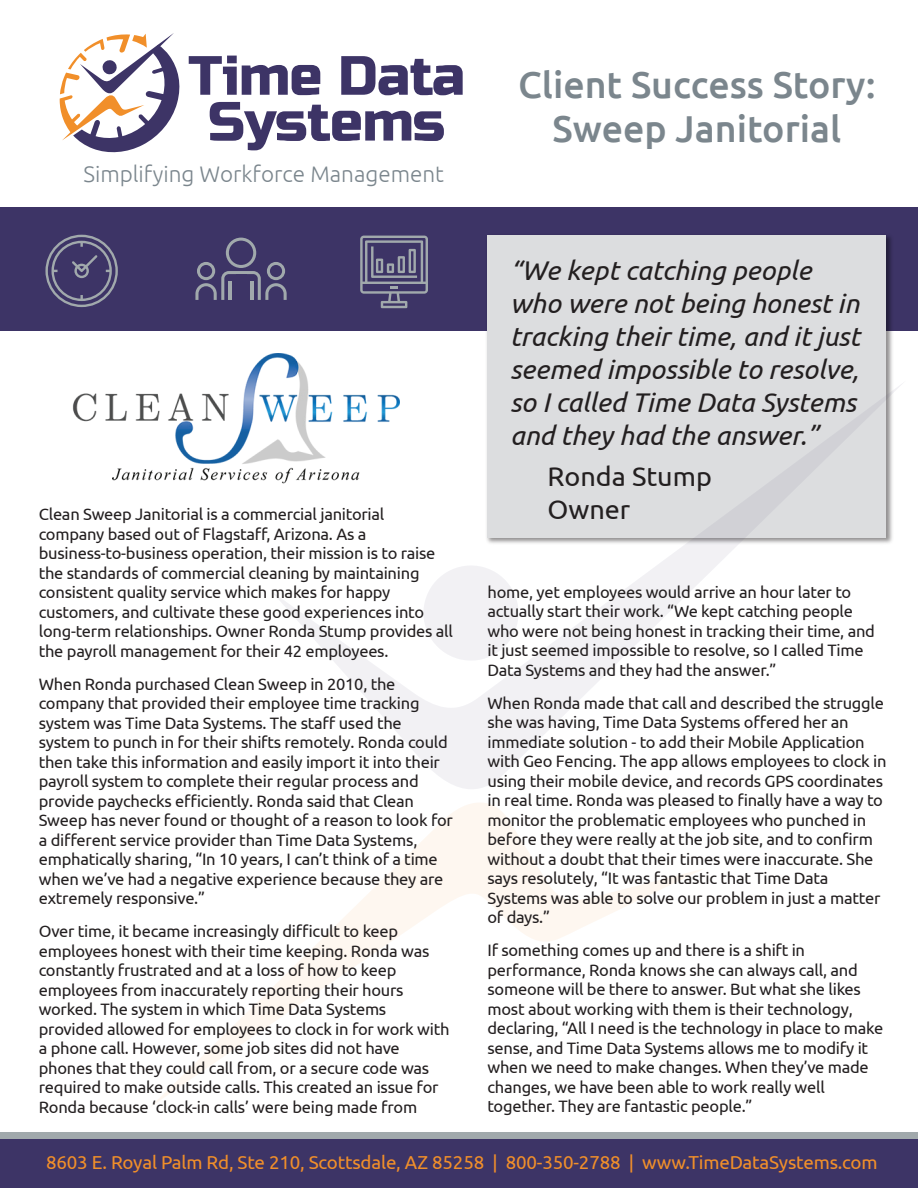
<style>
.page{position:relative;width:918px;height:1188px;background:#fff}
.page>*{position:absolute;margin:0;border:0;box-sizing:border-box;transform-origin:0 0}
.t1{font:500 37.5px/43.5px "Ubuntu";color:#7b868d;text-align:center}
.t2{font:italic 27px/33px "Ubuntu";color:#231f20}
.t3{font:27px/33px "Ubuntu";color:#231f20}
.t4{font:300 22.5px "Ubuntu";color:#7b868d}
.t5{font:18.75px "Ubuntu";letter-spacing:-.01em;color:#f18f2a}
.t6{font:16.5px/19.5px "Ubuntu";letter-spacing:-.015em;color:#231f20}
</style>
<div class="page">
<div style="left:0;top:208px;width:918px;height:123px;background:#3d3466"></div>
<div style="left:0;top:1132px;width:918px;height:7px;background:#a1a9ac"></div>
<div style="left:0;top:1139px;width:918px;height:49px;background:#3d3466"></div>
<img style="left:486px;top:235px;width:407px;height:145px">
<div style="left:488px;top:236px;width:398px;height:302px;background:#dcdddf"></div>
<svg style="left:273px;top:380px;width:629px;height:409px"></svg>
<svg style="left:153px;top:803px;width:549px;height:302px"></svg>
<svg style="left:418px;top:560px;width:106px;height:106px"></svg>
<svg style="left:45px;top:235px;width:73px;height:72px"></svg>
<svg style="left:195px;top:238px;width:92px;height:62px"></svg>
<svg style="left:360px;top:236px;width:68px;height:72px"></svg>
<div style="left:236px;top:274px;width:11px;height:26px;background:#3d3466"></div>
<svg style="left:189px;top:56px;width:131px;height:39px"></svg>
<svg style="left:341px;top:56px;width:122px;height:39px"></svg>
<svg style="left:210px;top:102px;width:234px;height:48px"></svg>
<svg style="left:60px;top:33px;width:120px;height:120px"></svg>
<img style="left:72px;top:353px;width:328px;height:132px">
<h3 class="t4" style="left:83px;top:160px;width:362px">Simplifying Workforce Management</h3>
<p class="t6" style="left:39px;top:504px;width:416px">Clean Sweep Janitorial is a commercial janitorial company based out of Flagstaff, Arizona. As a business-to-business operation, their mission is to raise the standards of commercial cleaning by maintaining consistent quality service which makes for happy customers, and cultivate these good experiences into long-term relationships. Owner Ronda Stump provides all the payroll management for their 42 employees.</p>
<p class="t6" style="left:39px;top:673px;width:416px">When Ronda purchased Clean Sweep in 2010, the company that provided their employee time tracking system was Time Data Systems. The staff used the system to punch in for their shifts remotely. Ronda could then take this information and easily import it into their payroll system to complete their regular process and provide paychecks efficiently. Ronda said that Clean Sweep has never found or thought of a reason to look for a different service provider than Time Data Systems, emphatically sharing, “In 10 years, I can’t think of a time when we’ve had a negative experience because they are extremely responsive.”</p>
<p class="t6" style="left:39px;top:921px;width:412px">Over time, it became increasingly difficult to keep employees honest with their time keeping. Ronda was constantly frustrated and at a loss of how to keep employees from inaccurately reporting their hours worked. The system in which Time Data Systems provided allowed for employees to clock in for work with a phone call. However, some job sites did not have phones that they could call from, or a secure code was required to make outside calls. This created an issue for Ronda because ‘clock-in calls’ were being made from</p>
<h1 class="t1" style="left:518px;top:62px;width:359px">Client Success Story:<br>Sweep Janitorial</h1>
<h2 class="t2" style="left:510px;top:253px;width:351px">“We kept catching people who were not being honest in tracking their time, and it just seemed impossible to resolve, so I called Time Data Systems and they had the answer.”</h2>
<h2 class="t3" style="left:547px;top:459px;width:166px">Ronda Stump<br>Owner</h2>
<p class="t6" style="left:488px;top:581px;width:389px">home, yet employees would arrive an hour later to actually start their work. “We kept catching people who were not being honest in tracking their time, and it just seemed impossible to resolve, so I called Time Data Systems and they had the answer.”</p>
<p class="t6" style="left:488px;top:692px;width:401px">When Ronda made that call and described the struggle she was having, Time Data Systems offered her an immediate solution - to add their Mobile Application with Geo Fencing. The app allows employees to clock in using their mobile device, and records GPS coordinates in real time. Ronda was pleased to finally have a way to monitor the problematic employees who punched in before they were really at the job site, and to confirm without a doubt that their times were inaccurate. She says resolutely, “It was fantastic that Time Data Systems was able to solve our problem in just a matter of days.”</p>
<p class="t6" style="left:488px;top:940px;width:397px">If something comes up and there is a shift in performance, Ronda knows she can always call, and someone will be there to answer. But what she likes most about working with them is their technology, declaring, “All I need is the technology in place to make sense, and Time Data Systems allows me to modify it when we need to make changes. When they’ve made changes, we have been able to work really well together. They are fantastic people.”</p>
<p class="t5" style="left:46px;top:1151px;width:833px">8603 E. Royal Palm Rd, Ste 210, Scottsdale, AZ 85258 | 800-350-2788 | www.TimeDataSystems.com</p>
</div>
